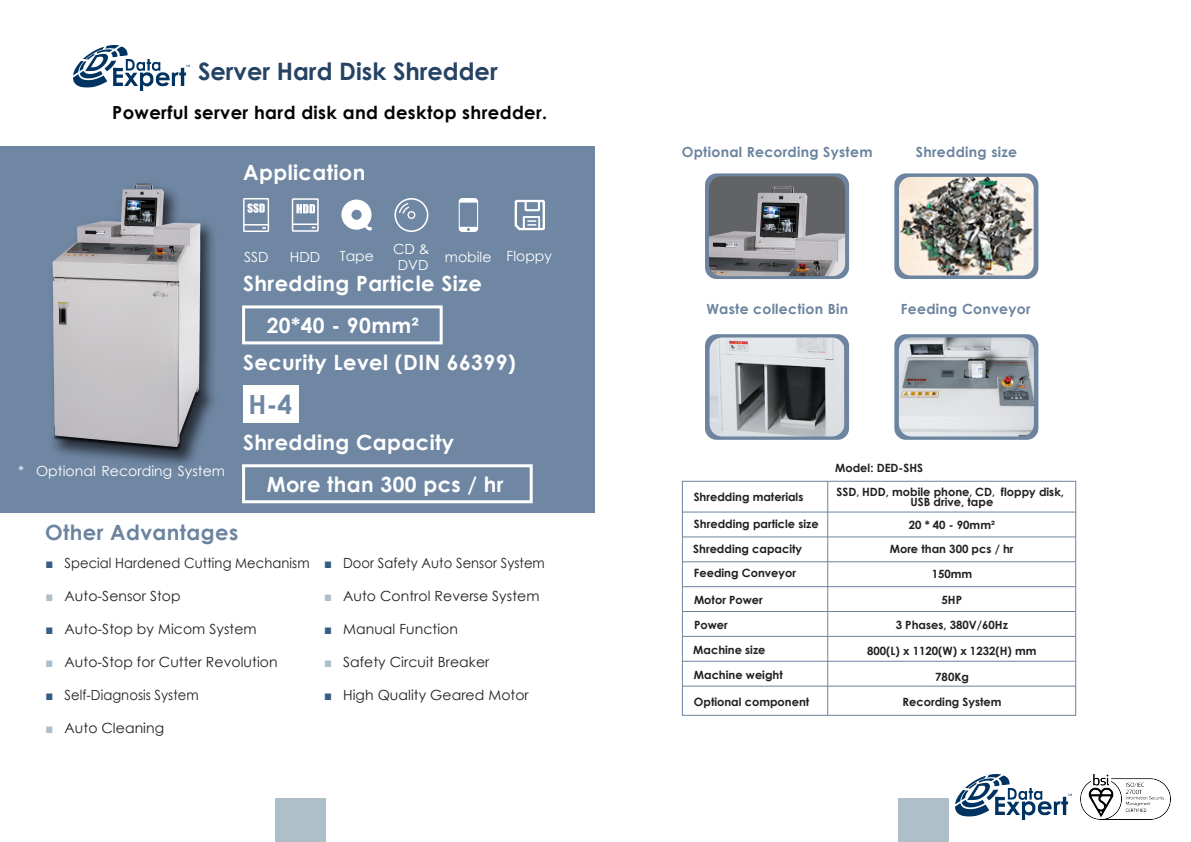
<style>
.page{position:relative;width:1191px;height:842px;background:#fff}
.page>*{position:absolute;margin:0;border:0;box-sizing:border-box;transform-origin:0 0}
.t1{font:700 26.4px "Century Gothic";color:#6f87a3}
.t2{font:700 24px "Century Gothic";color:#254364}
.t3{font:700 21px "Century Gothic";letter-spacing:.02em;color:#fff}
.t4{font:700 21px "Century Gothic";letter-spacing:.02em;color:#6c849f}
.t5{font:700 18px "Century Gothic";letter-spacing:.02em;color:#030303}
.t6{font:14px "Century Gothic";letter-spacing:.005em;color:#231f20}
.t7{font:14px "Century Gothic";letter-spacing:.005em;color:#231f20;scale:.93 1}
.t8{font:700 14px "Century Gothic";letter-spacing:.02em;color:#6c849f}
.t9{font:14px/16.8px "Century Gothic";letter-spacing:.005em;color:#fff;text-align:center}
.t10{font:700 11.4px/10.4px "Century Gothic";color:#231f20;text-align:center}
.s1{color:#365d84}
.s2{color:#afbfc9}
.s3{font-family:"Koz Go Pr 6 N";font-weight:400}
</style>
<div class="page">
<div style="left:0;top:146px;width:594px;height:367px;background:#6f87a3"></div>
<div style="left:275px;top:798px;width:50px;height:44px;background:#afbfc9"></div>
<div style="left:897px;top:798px;width:51px;height:44px;background:#afbfc9"></div>
<img style="left:52px;top:183px;width:162px;height:282px">
<img style="left:1080px;top:774px;width:90px;height:46px">
<img style="left:955px;top:774px;width:116px;height:45px">
<img style="left:74px;top:45px;width:116px;height:45px">
<div style="left:243px;top:386px;width:56px;height:37px;background:#fff"></div>
<div style="left:682px;top:481px;width:394px;height:235px;border:1px solid #6c849f"></div>
<hr style="left:682px;top:686px;width:393px;height:1px;background:#6c849f">
<hr style="left:682px;top:661px;width:393px;height:1px;background:#6c849f">
<hr style="left:682px;top:636px;width:393px;height:1px;background:#6c849f">
<hr style="left:682px;top:611px;width:393px;height:1px;background:#6c849f">
<hr style="left:682px;top:586px;width:393px;height:1px;background:#6c849f">
<hr style="left:682px;top:561px;width:393px;height:1px;background:#6c849f">
<hr style="left:682px;top:536px;width:393px;height:1px;background:#6c849f">
<hr style="left:682px;top:511px;width:393px;height:1px;background:#6c849f">
<hr style="left:827px;top:481px;width:1px;height:234px;background:#6c849f">
<div style="left:242px;top:305px;width:200px;height:39px;border:3px solid #fff"></div>
<div style="left:242px;top:464px;width:290px;height:39px;border:3px solid #fff"></div>
<svg style="left:243px;top:198px;width:26px;height:34px"></svg>
<svg style="left:394px;top:198px;width:34px;height:34px"></svg>
<svg style="left:459px;top:198px;width:19px;height:34px"></svg>
<svg style="left:292px;top:198px;width:27px;height:34px"></svg>
<svg style="left:514px;top:200px;width:31px;height:30px"></svg>
<svg style="left:341px;top:200px;width:31px;height:31px"></svg>
<div style="left:351px;top:210px;width:10px;height:10px;background:#6f87a3;border-radius:50%"></div>
<div style="left:894px;top:173px;width:144px;height:106px;background:#6c849f;border-radius:12px"></div>
<img style="left:899px;top:177px;width:134px;height:99px">
<svg style="left:894px;top:334px;width:144px;height:106px;background:#788da6"></svg>
<img style="left:899px;top:337px;width:135px;height:99px">
<svg style="left:705px;top:334px;width:144px;height:106px;background:#758ba4"></svg>
<img style="left:709px;top:337px;width:135px;height:99px">
<div style="left:705px;top:173px;width:144px;height:106px;background:#6c849f;border-radius:12px"></div>
<img style="left:709px;top:176px;width:136px;height:100px">
<h2 class="t2" style="left:198px;top:53px;width:301px">Server Hard Disk Shredder</h2>
<h3 class="t5" style="left:112px;top:99px;width:436px">Powerful server hard disk and desktop shredder.</h3>
<h3 class="t3" style="left:243px;top:156px;width:124px">Application</h3>
<p class="t9" style="left:393px;top:240px;width:38px">CD &amp;<br>DVD</p>
<p class="t9" style="left:506px;top:247px;width:47px">Floppy</p>
<p class="t9" style="left:244px;top:248px;width:26px">SSD</p>
<p class="t9" style="left:290px;top:248px;width:32px">HDD</p>
<p class="t9" style="left:340px;top:247px;width:36px">Tape</p>
<p class="t9" style="left:445px;top:248px;width:48px">mobile</p>
<h3 class="t3" style="left:243px;top:268px;width:240px">Shredding Particle Size</h3>
<h3 class="t3" style="left:267px;top:309px;width:153px">20*40 - 90mm²</h3>
<h3 class="t3" style="left:243px;top:346px;width:274px">Security Level (DIN 66399)</h3>
<h1 class="t1" style="left:249px;top:384px;width:45px">H-4</h1>
<p class="t9" style="left:18px;top:462px;width:209px">* Optional Recording System</p>
<h3 class="t3" style="left:243px;top:426px;width:212px">Shredding Capacity</h3>
<h3 class="t3" style="left:267px;top:468px;width:238px">More than 300 pcs / hr</h3>
<h3 class="t4" style="left:45px;top:516px;width:195px">Other Advantages</h3>
<p class="t7" style="left:45px;top:553px;width:285px"><span class="s1">■</span> Special Hardened Cutting Mechanism</p>
<p class="t6" style="left:45px;top:586px;width:137px"><span class="s2">■</span> Auto-Sensor Stop</p>
<p class="t6" style="left:45px;top:619px;width:213px"><span class="s1">■</span> Auto-Stop by Micom System</p>
<p class="t6" style="left:45px;top:652px;width:234px"><span class="s2">■</span> Auto-Stop for Cutter Revolution</p>
<p class="t7" style="left:45px;top:685px;width:166px"><span class="s1">■</span> Self-Diagnosis System</p>
<p class="t6" style="left:45px;top:718px;width:120px"><span class="s2">■</span> Auto Cleaning</p>
<p class="t7" style="left:324px;top:553px;width:239px"><span class="s1">■</span> Door Safety Auto Sensor System</p>
<p class="t6" style="left:324px;top:586px;width:217px"><span class="s2">■</span> Auto Control Reverse System</p>
<p class="t6" style="left:324px;top:619px;width:135px"><span class="s1">■</span> Manual Function</p>
<p class="t6" style="left:324px;top:652px;width:167px"><span class="s2">■</span> Safety Circuit Breaker</p>
<p class="t6" style="left:324px;top:685px;width:206px"><span class="s1">■</span> High Quality Geared Motor</p>
<p class="t8" style="left:682px;top:141px;width:192px">Optional Recording System</p>
<p class="t8" style="left:916px;top:141px;width:103px">Shredding size</p>
<p class="t8" style="left:706px;top:298px;width:143px">Waste collection Bin</p>
<p class="t8" style="left:901px;top:298px;width:131px">Feeding Conveyor</p>
<p class="t10" style="left:835px;top:462px;width:89px">Model: DED-SHS</p>
<p class="t10" style="left:693px;top:491px;width:111px">Shredding materials</p>
<p class="t10" style="left:836px;top:486px;width:229px">SSD<span class="s3">，</span>HDD, mobile phone<span class="s3">，</span>CD<span class="s3">，</span>floppy disk,<br>USB drive, tape</p>
<p class="t10" style="left:908px;top:519px;width:88px">20 * 40 - 90mm²</p>
<p class="t10" style="left:694px;top:518px;width:126px">Shredding particle size</p>
<p class="t10" style="left:693px;top:543px;width:110px">Shredding capacity</p>
<p class="t10" style="left:889px;top:543px;width:125px">More than 300 pcs / hr</p>
<p class="t10" style="left:694px;top:567px;width:104px">Feeding Conveyor</p>
<p class="t10" style="left:931px;top:568px;width:42px">150mm</p>
<p class="t10" style="left:694px;top:595px;width:70px">Motor Power</p>
<p class="t10" style="left:941px;top:594px;width:22px">5HP</p>
<p class="t10" style="left:694px;top:619px;width:35px">Power</p>
<p class="t10" style="left:895px;top:619px;width:114px">3 Phases, 380V/60Hz</p>
<p class="t10" style="left:693px;top:645px;width:74px">Machine size</p>
<p class="t10" style="left:867px;top:645px;width:171px">800(L) x 1120(W) x 1232(H) mm</p>
<p class="t10" style="left:694px;top:669px;width:90px">Machine weight</p>
<p class="t10" style="left:694px;top:696px;width:117px">Optional component</p>
<p class="t10" style="left:935px;top:671px;width:35px">780Kg</p>
<p class="t10" style="left:902px;top:696px;width:100px">Recording System</p>
</div>
